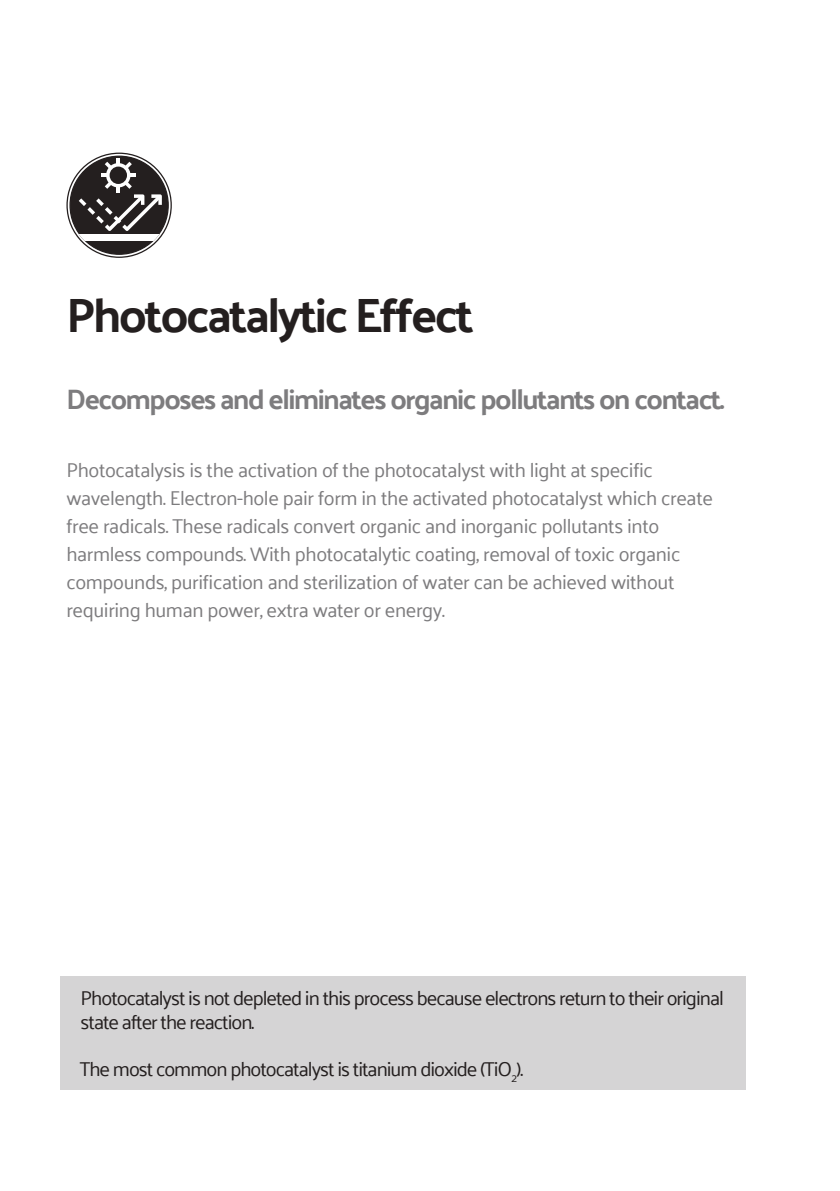
<style>
.page{position:relative;width:840px;height:1191px;background:#fff}
.page>*{position:absolute;margin:0;border:0;box-sizing:border-box;transform-origin:0 0}
.t1{font:700 48px "Palanquin";letter-spacing:-.05em;color:#241f1f}
.t2{font:700 28px "Palanquin";letter-spacing:-.05em;color:#7d7c7e}
.t3{font:20px/28px "Palanquin";letter-spacing:-.02em;color:#7d7c7e}
.t4{font:20px/24px "Palanquin";letter-spacing:-.05em;color:#241f1f}
</style>
<div class="page">
<svg style="left:66px;top:153px;width:106px;height:105px"></svg>
<div style="left:60px;top:976px;width:685px;height:113px;background:#d5d4d5"></div>
<h1 class="t1" style="left:66px;top:287px;width:408px">Photocatalytic Effect</h1>
<h2 class="t2" style="left:66px;top:383px;width:659px">Decomposes and eliminates organic pollutants on contact.</h2>
<p class="t3" style="left:66px;top:456px;width:647px">Photocatalysis is the activation of the photocatalyst with light at specific wavelength. Electron-hole pair form in the activated photocatalyst which create free radicals. These radicals convert organic and inorganic pollutants into harmless compounds. With photocatalytic coating, removal of toxic organic compounds, purification and sterilization of water can be achieved without requiring human power, extra water or energy.</p>
<p class="t4" style="left:81px;top:986px;width:644px">Photocatalyst is not depleted in this process because electrons return to their original state after the reaction.</p>
<p class="t4" style="left:80px;top:1056px;width:445px">The most common photocatalyst is titanium dioxide (TiO<sub>2</sub>).</p>
</div>
